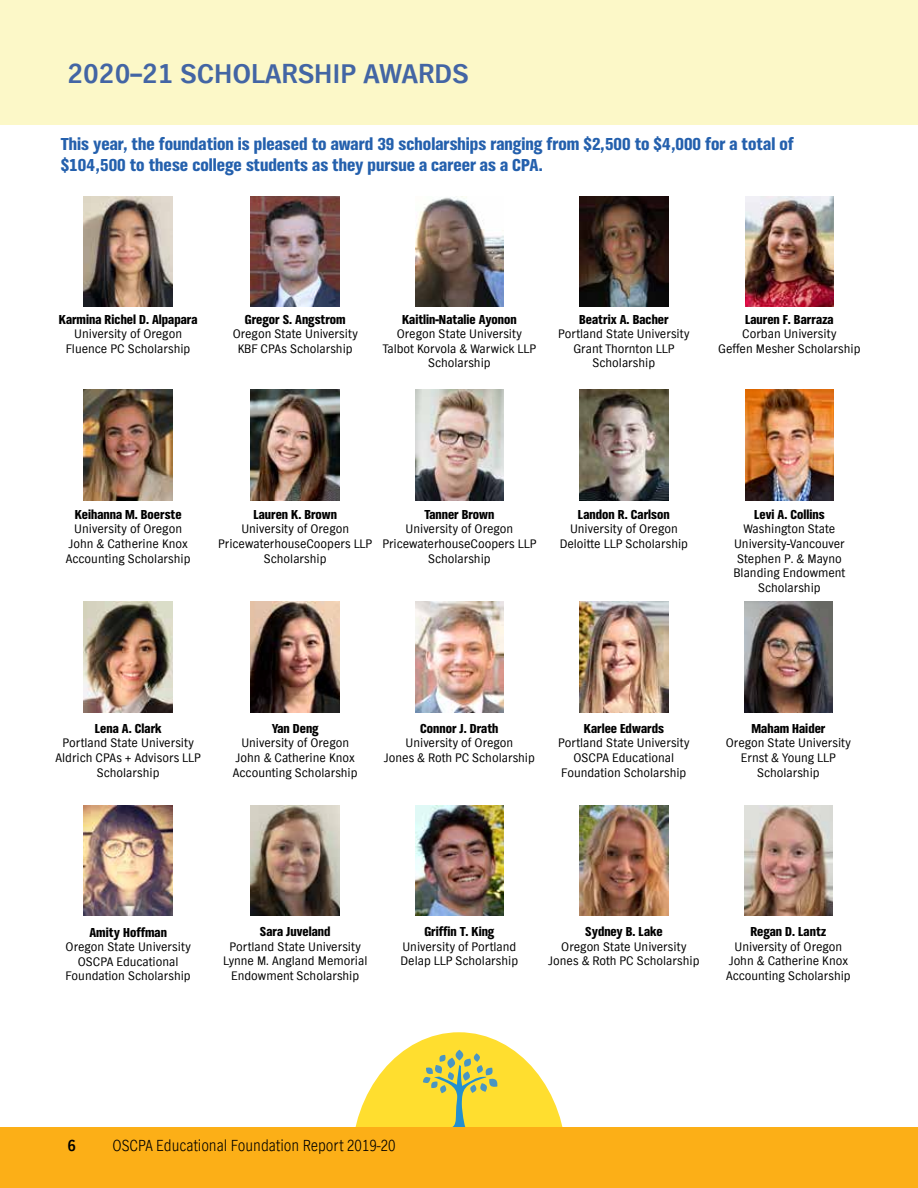
<style>
.page{position:relative;width:918px;height:1188px;background:#fff}
.page>*{position:absolute;margin:0;border:0;box-sizing:border-box;transform-origin:0 0}
.t1{font:700 28.5px "TV Nord EF";color:#4365a4}
.t2{font:900 18px/21px "TV Nord Cond EF";color:#2460ad}
.t3{font:300 16.5px "TV Nord EF";color:#000;scale:.9 1}
.t4{font:700 16.5px "TV Nord EF";color:#000;scale:.95 1}
.t5{font:900 13.5px "TV Nord Cond EF";color:#000}
.t6{font:12.75px/14.5px "TV Nord EF";color:#000;text-align:center}
</style>
<div class="page">
<svg style="left:355px;top:1032px;width:208px;height:95px"></svg>
<div style="left:0;top:1127px;width:918px;height:61px;background:#fcaf17"></div>
<div style="left:0;top:0;width:918px;height:124px;background:#fcf8c8"></div>
<img style="left:84px;top:196px;width:88px;height:110px">
<img style="left:580px;top:390px;width:88px;height:110px">
<img style="left:745px;top:196px;width:89px;height:110px">
<img style="left:580px;top:602px;width:88px;height:110px">
<img style="left:84px;top:390px;width:88px;height:110px">
<img style="left:251px;top:196px;width:89px;height:110px">
<img style="left:745px;top:390px;width:89px;height:110px">
<img style="left:744px;top:602px;width:89px;height:110px">
<img style="left:251px;top:390px;width:89px;height:110px">
<img style="left:415px;top:196px;width:89px;height:110px">
<img style="left:251px;top:602px;width:89px;height:110px">
<img style="left:84px;top:602px;width:88px;height:110px">
<img style="left:84px;top:806px;width:88px;height:110px">
<img style="left:415px;top:390px;width:89px;height:110px">
<img style="left:580px;top:196px;width:88px;height:110px">
<img style="left:415px;top:602px;width:89px;height:110px">
<img style="left:415px;top:806px;width:89px;height:110px">
<img style="left:580px;top:806px;width:88px;height:110px">
<img style="left:744px;top:806px;width:89px;height:110px">
<img style="left:251px;top:806px;width:89px;height:110px">
<h1 class="t1" style="left:68px;top:57px;width:402px">2020–21 SCHOLARSHIP AWARDS</h1>
<h2 class="t2" style="left:61px;top:133px;width:734px">This year, the foundation is pleased to award 39 scholarships ranging from $2,500 to $4,000 for a total of $104,500 to these college students as they pursue a career as a CPA.</h2>
<p class="t5" style="left:59px;top:312px;width:140px">Karmina Richel D. Alpapara</p>
<p class="t6" style="left:66px;top:327px;width:126px">University of Oregon<br>Fluence PC Scholarship</p>
<p class="t5" style="left:245px;top:312px;width:102px">Gregor S. Angstrom</p>
<p class="t6" style="left:233px;top:327px;width:127px">Oregon State University<br>KBF CPAs Scholarship</p>
<p class="t5" style="left:402px;top:312px;width:116px">Kaitlin-Natalie Ayonon</p>
<p class="t6" style="left:383px;top:327px;width:155px">Oregon State University<br>Talbot Korvola &amp; Warwick LLP<br>Scholarship</p>
<p class="t5" style="left:579px;top:312px;width:91px">Beatrix A. Bacher</p>
<p class="t6" style="left:558px;top:327px;width:133px">Portland State University<br>Grant Thornton LLP<br>Scholarship</p>
<p class="t5" style="left:745px;top:312px;width:90px">Lauren F. Barraza</p>
<p class="t6" style="left:718px;top:327px;width:144px">Corban University<br>Geffen Mesher Scholarship</p>
<p class="t5" style="left:75px;top:507px;width:108px">Keihanna M. Boerste</p>
<p class="t6" style="left:66px;top:522px;width:126px">University of Oregon<br>John &amp; Catherine Knox<br>Accounting Scholarship</p>
<p class="t5" style="left:253px;top:507px;width:85px">Lauren K. Brown</p>
<p class="t6" style="left:218px;top:522px;width:156px">University of Oregon<br>PricewaterhouseCoopers LLP<br>Scholarship</p>
<p class="t5" style="left:425px;top:507px;width:71px">Tanner Brown</p>
<p class="t6" style="left:382px;top:522px;width:156px">University of Oregon<br>PricewaterhouseCoopers LLP<br>Scholarship</p>
<p class="t5" style="left:578px;top:507px;width:93px">Landon R. Carlson</p>
<p class="t6" style="left:560px;top:522px;width:130px">University of Oregon<br>Deloitte LLP Scholarship</p>
<p class="t5" style="left:754px;top:507px;width:72px">Levi A. Collins</p>
<p class="t6" style="left:733px;top:522px;width:113px">Washington State<br>University-Vancouver<br>Stephen P. &amp; Mayno<br>Blanding Endowment<br>Scholarship</p>
<p class="t5" style="left:95px;top:721px;width:68px">Lena A. Clark</p>
<p class="t6" style="left:56px;top:736px;width:147px">Portland State University<br>Aldrich CPAs + Advisors LLP<br>Scholarship</p>
<p class="t5" style="left:272px;top:721px;width:49px">Yan Deng</p>
<p class="t6" style="left:233px;top:736px;width:126px">University of Oregon<br>John &amp; Catherine Knox<br>Accounting Scholarship</p>
<p class="t5" style="left:420px;top:721px;width:80px">Connor J. Drath</p>
<p class="t6" style="left:384px;top:736px;width:153px">University of Oregon<br>Jones &amp; Roth PC Scholarship</p>
<p class="t5" style="left:584px;top:721px;width:82px">Karlee Edwards</p>
<p class="t6" style="left:558px;top:736px;width:133px">Portland State University<br>OSCPA Educational<br>Foundation Scholarship</p>
<p class="t5" style="left:751px;top:721px;width:75px">Maham Haider</p>
<p class="t6" style="left:726px;top:736px;width:127px">Oregon State University<br>Ernst &amp; Young LLP<br>Scholarship</p>
<p class="t5" style="left:89px;top:925px;width:79px">Amity Hoffman</p>
<p class="t6" style="left:66px;top:940px;width:127px">Oregon State University<br>OSCPA Educational<br>Foundation Scholarship</p>
<p class="t5" style="left:260px;top:924px;width:72px">Sara Juveland</p>
<p class="t6" style="left:223px;top:940px;width:146px">Portland State University<br>Lynne M. Angland Memorial<br>Endowment Scholarship</p>
<p class="t5" style="left:424px;top:924px;width:72px">Griffin T. King</p>
<p class="t6" style="left:401px;top:940px;width:119px;text-align:left">University of Portland<br>Delap LLP Scholarship</p>
<p class="t5" style="left:585px;top:924px;width:79px">Sydney B. Lake</p>
<p class="t6" style="left:548px;top:940px;width:153px">Oregon State University<br>Jones &amp; Roth PC Scholarship</p>
<p class="t5" style="left:750px;top:924px;width:78px">Regan D. Lantz</p>
<p class="t6" style="left:726px;top:940px;width:126px">University of Oregon<br>John &amp; Catherine Knox<br>Accounting Scholarship</p>
<p class="t4" style="left:68px;top:1136px;width:11px">6</p>
<p class="t3" style="left:113px;top:1137px;width:316px">OSCPA Educational Foundation Report 2019-20</p>
</div>
